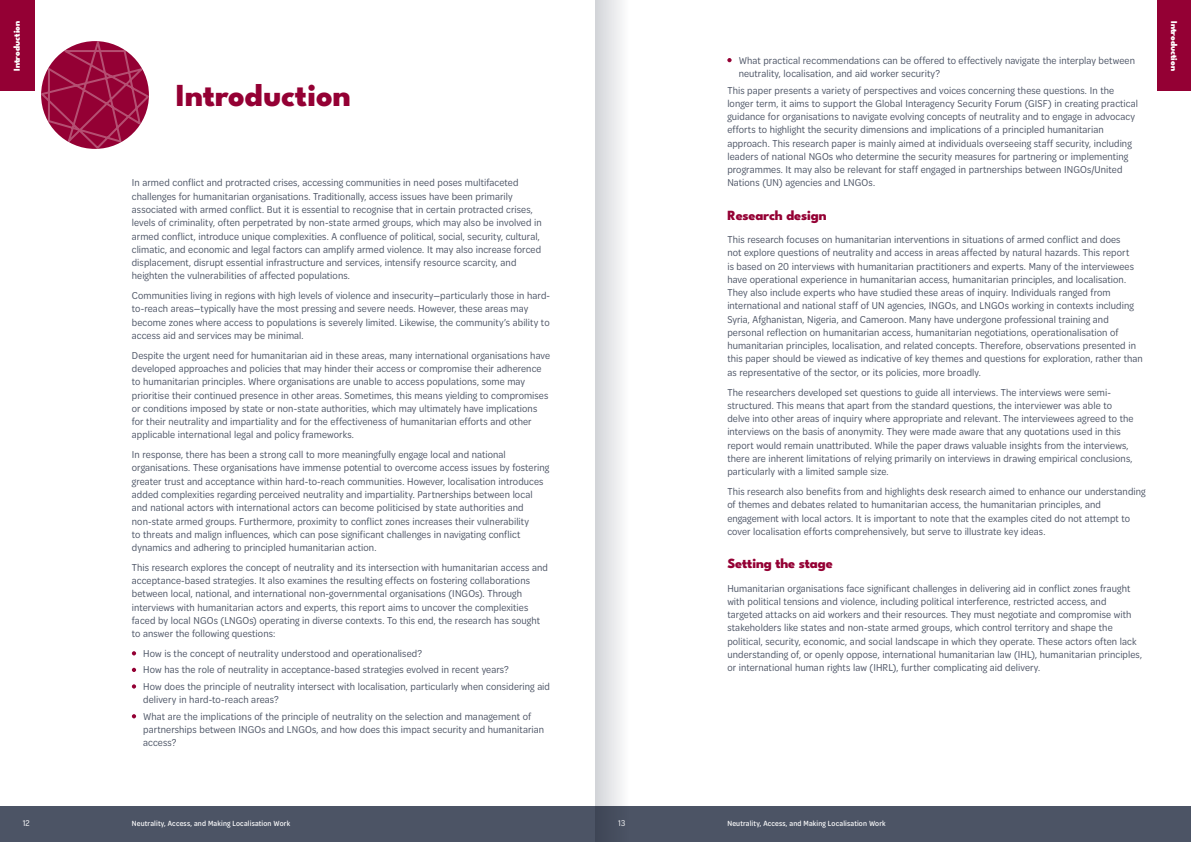
<style>
.page{position:relative;width:1191px;height:842px;background:#fff}
.page>*{position:absolute;margin:0;border:0;box-sizing:border-box;transform-origin:0 0}
.t1{font:800 32px "League Spartan";color:#940034}
.t2{font:800 14px "League Spartan";letter-spacing:-.01em;color:#940034}
.t3{font:10.8px/13.3px "Omnes Cond";letter-spacing:.01em;color:#4c5465}
.t4{font:900 9px "League Spartan";color:#fff}
.t5{font:9px "Omnes Cond";color:#fff}
.t6{font:500 8px "Omnes Cond";letter-spacing:.02em;color:#fff}
</style>
<div class="page">
<div style="left:585px;top:806px;width:606px;height:36px;background:#4c5465"></div>
<div style="left:0;top:806px;width:605px;height:36px;background:#4c5465"></div>
<svg style="left:41px;top:41px;width:108px;height:108px"></svg>
<svg style="left:727px;top:58px;width:4px;height:4px"></svg>
<svg style="left:132px;top:651px;width:4px;height:4px"></svg>
<svg style="left:132px;top:668px;width:4px;height:4px"></svg>
<svg style="left:132px;top:684px;width:4px;height:5px"></svg>
<svg style="left:132px;top:714px;width:4px;height:4px"></svg>
<div style="left:0;top:0;width:34px;height:91px;background:#940034"></div>
<div style="left:1157px;top:0;width:34px;height:91px;background:#940034"></div>
<svg style="left:595px;top:0;width:27px;height:842px;fill:#e2e3e6"></svg>
<p class="t4" style="left:10px;top:71px;width:52px;rotate:-90deg">Introduction</p>
<p class="t4" style="left:1181px;top:21px;width:52px;rotate:90deg">Introduction</p>
<p class="t3" style="left:738px;top:53px;width:398px">What practical recommendations can be offered to effectively navigate the interplay between neutrality, localisation, and aid worker security?</p>
<p class="t3" style="left:727px;top:83px;width:412px">This paper presents a variety of perspectives and voices concerning these questions. In the longer term, it aims to support the Global Interagency Security Forum (GISF) in creating practical guidance for organisations to navigate evolving concepts of neutrality and to engage in advocacy efforts to highlight the security dimensions and implications of a principled humanitarian approach. This research paper is mainly aimed at individuals overseeing staff security, including leaders of national NGOs who determine the security measures for partnering or implementing programmes. It may also be relevant for staff engaged in partnerships between INGOs/United Nations (UN) agencies and LNGOs.</p>
<p class="t2" style="left:727px;top:204px;width:101px">Research design</p>
<p class="t3" style="left:727px;top:232px;width:417px">This research focuses on humanitarian interventions in situations of armed conflict and does<br>not explore questions of neutrality and access in areas affected by natural hazards. This report<br>is based on 20 interviews with humanitarian practitioners and experts. Many of the interviewees have operational experience in humanitarian access, humanitarian principles, and localisation.<br>They also include experts who have studied these areas of inquiry. Individuals ranged from international and national staff of UN agencies, INGOs, and LNGOs working in contexts including Syria, Afghanistan, Nigeria, and Cameroon. Many have undergone professional training and personal reflection on humanitarian access, humanitarian negotiations, operationalisation of humanitarian principles, localisation, and related concepts. Therefore, observations presented in this paper should be viewed as indicative of key themes and questions for exploration, rather than as representative of the sector, or its policies, more broadly.</p>
<p class="t3" style="left:727px;top:385px;width:408px">The researchers developed set questions to guide all interviews. The interviews were semi&shy;structured. This means that apart from the standard questions, the interviewer was able to delve into other areas of inquiry where appropriate and relevant. The interviewees agreed to the interviews on the basis of anonymity. They were made aware that any quotations used in this report would remain unattributed. While the paper draws valuable insights from the interviews, there are inherent limitations of relying primarily on interviews in drawing empirical conclusions, particularly with a limited sample size.</p>
<p class="t3" style="left:727px;top:484px;width:420px">This research also benefits from and highlights desk research aimed to enhance our understanding of themes and debates related to humanitarian access, the humanitarian principles, and engagement with local actors. It is important to note that the examples cited do not attempt to cover localisation efforts comprehensively, but serve to illustrate key ideas.</p>
<p class="t2" style="left:727px;top:552px;width:107px">Setting the stage</p>
<p class="t3" style="left:727px;top:581px;width:416px">Humanitarian organisations face significant challenges in delivering aid in conflict zones fraught with political tensions and violence, including political interference, restricted access, and targeted attacks on aid workers and their resources. They must negotiate and compromise with stakeholders like states and non-state armed groups, which control territory and shape the political, security, economic, and social landscape in which they operate. These actors often lack understanding of, or openly oppose, international humanitarian law (IHL), humanitarian principles, or international human rights law (IHRL), further complicating aid delivery.</p>
<h1 class="t1" style="left:176px;top:70px;width:176px">Introduction</h1>
<p class="t3" style="left:132px;top:176px;width:411px">In armed conflict and protracted crises, accessing communities in need poses multifaceted challenges for humanitarian organisations. Traditionally, access issues have been primarily associated with armed conflict. But it is essential to recognise that in certain protracted crises, levels of criminality, often perpetrated by non-state armed groups, which may also be involved in armed conflict, introduce unique complexities. A confluence of political, social, security, cultural, climatic, and economic and legal factors can amplify armed violence. It may also increase forced displacement, disrupt essential infrastructure and services, intensify resource scarcity, and heighten the vulnerabilities of affected populations.</p>
<p class="t3" style="left:132px;top:288px;width:420px">Communities living in regions with high levels of violence and insecurity—particularly those in hard&shy;to-reach areas—typically have the most pressing and severe needs. However, these areas may become zones where access to populations is severely limited. Likewise, the community’s ability to access aid and services may be minimal.</p>
<p class="t3" style="left:132px;top:348px;width:420px">Despite the urgent need for humanitarian aid in these areas, many international organisations have developed approaches and policies that may hinder their access or compromise their adherence to humanitarian principles. Where organisations are unable to access populations, some may prioritise their continued presence in other areas. Sometimes, this means yielding to compromises or conditions imposed by state or non-state authorities, which may ultimately have implications for their neutrality and impartiality and for the effectiveness of humanitarian efforts and other applicable international legal and policy frameworks.</p>
<p class="t3" style="left:132px;top:447px;width:419px">In response, there has been a strong call to more meaningfully engage local and national organisations. These organisations have immense potential to overcome access issues by fostering greater trust and acceptance within hard-to-reach communities. However, localisation introduces added complexities regarding perceived neutrality and impartiality. Partnerships between local and national actors with international actors can become politicised by state authorities and non-state armed groups. Furthermore, proximity to conflict zones increases their vulnerability<br>to threats and malign influences, which can pose significant challenges in navigating conflict dynamics and adhering to principled humanitarian action.</p>
<p class="t3" style="left:132px;top:560px;width:418px">This research explores the concept of neutrality and its intersection with humanitarian access and acceptance-based strategies. It also examines the resulting effects on fostering collaborations between local, national, and international non-governmental organisations (INGOs). Through interviews with humanitarian actors and experts, this report aims to uncover the complexities faced by local NGOs (LNGOs) operating in diverse contexts. To this end, the research has sought to answer the following questions:</p>
<p class="t3" style="left:143px;top:644px;width:408px;line-height:16.6px">How is the concept of neutrality understood and operationalised?<br>How has the role of neutrality in acceptance-based strategies evolved in recent years?<br>How does the principle of neutrality intersect with localisation, particularly when considering aid</p>
<p class="t3" style="left:143px;top:691px;width:389px;line-height:16.6px">delivery in hard-to-reach areas?<br>What are the implications of the principle of neutrality on the selection and management of</p>
<p class="t3" style="left:143px;top:722px;width:402px">partnerships between INGOs and LNGOs, and how does this impact security and humanitarian access?</p>
<p class="t5" style="left:23px;top:817px;width:9px">12</p>
<p class="t6" style="left:132px;top:818px;width:160px">Neutrality, Access, and Making Localisation Work</p>
<p class="t5" style="left:618px;top:817px;width:9px">13</p>
<p class="t6" style="left:727px;top:818px;width:160px">Neutrality, Access, and Making Localisation Work</p>
</div>
